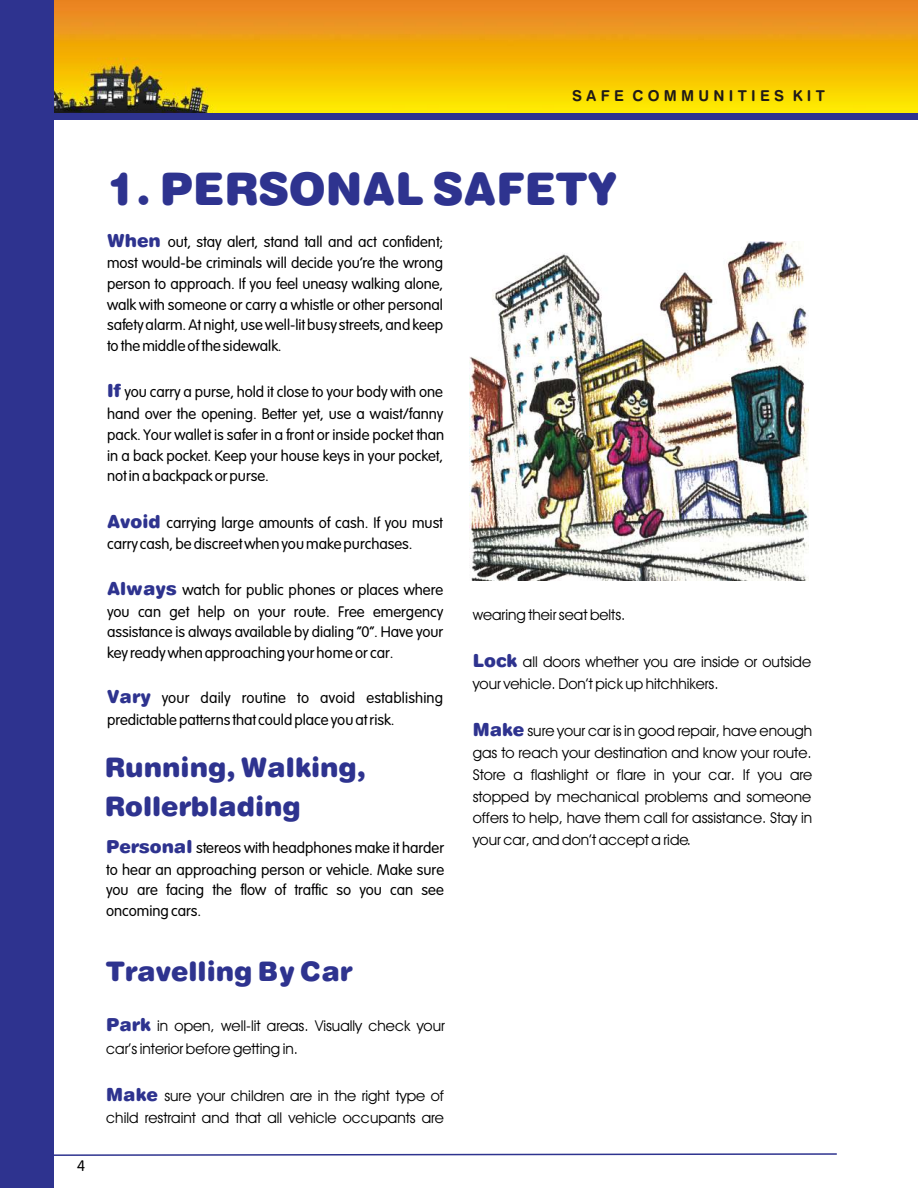
<style>
.page{position:relative;width:918px;height:1188px;background:#fff}
.page>*{position:absolute;margin:0;border:0;box-sizing:border-box;transform-origin:0 0}
.t1{font:45px "Swis 721 Blk Rnd BT";color:#2e338f}
.t2{font:27px/38.8px "Swis 721 Blk Rnd BT";color:#2e338f}
.t3{font:18px "Swis 721 Blk Rnd BT";color:#2e338f}
.t4{font:15px/21px "VAG Rounded Lt";color:#000;text-align:justify}
.t5{font:15px/21.8px "Avant Garde Bk BT";color:#000}
.t6{font:15px "Swis 721 Bd Rnd BT";letter-spacing:.285em;color:#1f1a17}
</style>
<div class="page">
<img style="left:54px;top:0;width:864px;height:114px">
<div style="left:0;top:0;width:54px;height:1188px;background:#2e338f"></div>
<div style="left:51px;top:114px;width:867px;height:6px;background:#2e338f"></div>
<svg style="left:54px;top:1153px;width:783px;height:3px"></svg>
<img style="left:470px;top:241px;width:339px;height:339px">
<p class="t6" style="left:572px;top:90px;width:254px">SAFE COMMUNITIES KIT</p>
<p class="t4" style="left:77px;top:1156px;width:10px">4</p>
<h1 class="t1" style="left:107px;top:170px;width:513px">1. PERSONAL SAFETY</h1>
<p class="t3" style="left:107px;top:233px;width:55px">When</p>
<p class="t4" style="left:107px;top:232px;width:338px;text-indent:61px">out, stay alert, stand tall and act confident; most would-be criminals will decide you’re the wrong person to approach. If you feel uneasy walking alone, walk with someone or carry a whistle or other personal safety alarm. At night, use well-lit busy streets, and keep to the middle of the sidewalk.</p>
<p class="t4" style="left:107px;top:383px;width:339px;text-indent:18px">you carry a purse, hold it close to your body with one hand over the opening. Better yet, use a waist/fanny pack. Your wallet is safer in a front or inside pocket than in a back pocket. Keep your house keys in your pocket, not in a backpack or purse.</p>
<p class="t4" style="left:107px;top:513px;width:337px;line-height:21.8px;text-indent:59px">carrying large amounts of cash. If you must carry cash, be discreet when you make purchases.</p>
<p class="t4" style="left:107px;top:580px;width:338px;text-indent:75px">watch for public phones or places where you can get help on your route. Free emergency assistance is always available by dialing “0”. Have your key ready when approaching your home or car.</p>
<p class="t4" style="left:107px;top:688px;width:338px;line-height:21.8px;text-indent:55px">your daily routine to avoid establishing predictable patterns that could place you at risk.</p>
<p class="t3" style="left:107px;top:384px;width:15px">If</p>
<p class="t3" style="left:107px;top:514px;width:55px">Avoid</p>
<p class="t3" style="left:107px;top:581px;width:71px">Always</p>
<p class="t3" style="left:107px;top:690px;width:46px">Vary</p>
<h2 class="t2" style="left:105px;top:750px;width:263px">Running, Walking,<br>Rollerblading</h2>
<p class="t3" style="left:106px;top:839px;width:88px">Personal</p>
<p class="t4" style="left:106px;top:838px;width:339px;text-indent:90px">stereos with headphones make it harder to hear an approaching person or vehicle. Make sure you are facing the flow of traffic so you can see oncoming cars.</p>
<h2 class="t2" style="left:106px;top:955px;width:248px">Travelling By Car</h2>
<p class="t3" style="left:106px;top:1018px;width:46px">Park</p>
<p class="t5" style="left:106px;top:1016px;width:340px;line-height:22.4px;text-indent:51px">in open, well-lit areas. Visually check your car’s interior before getting in.</p>
<p class="t5" style="left:106px;top:1085px;width:339px;line-height:22.4px;text-align:right">sure your children are in the right type of<br>child restraint and that all vehicle occupants are</p>
<p class="t3" style="left:106px;top:1087px;width:53px">Make</p>
<p class="t5" style="left:473px;top:606px;width:154px">wearing their seat belts.</p>
<p class="t5" style="left:473px;top:652px;width:340px;line-height:22.4px;text-indent:50px">all doors whether you are inside or outside your vehicle. Don’t pick up hitchhikers.</p>
<p class="t5" style="left:473px;top:721px;width:341px;text-align:justify;text-indent:55px">sure your car is in good repair, have enough gas to reach your destination and know your route.<br>Store a flashlight or flare in your car. If you are stopped by mechanical problems and someone offers to help, have them call for assistance. Stay in your car, and don’t accept a ride.</p>
<p class="t3" style="left:473px;top:653px;width:46px">Lock</p>
<p class="t3" style="left:473px;top:722px;width:53px">Make</p>
</div>
